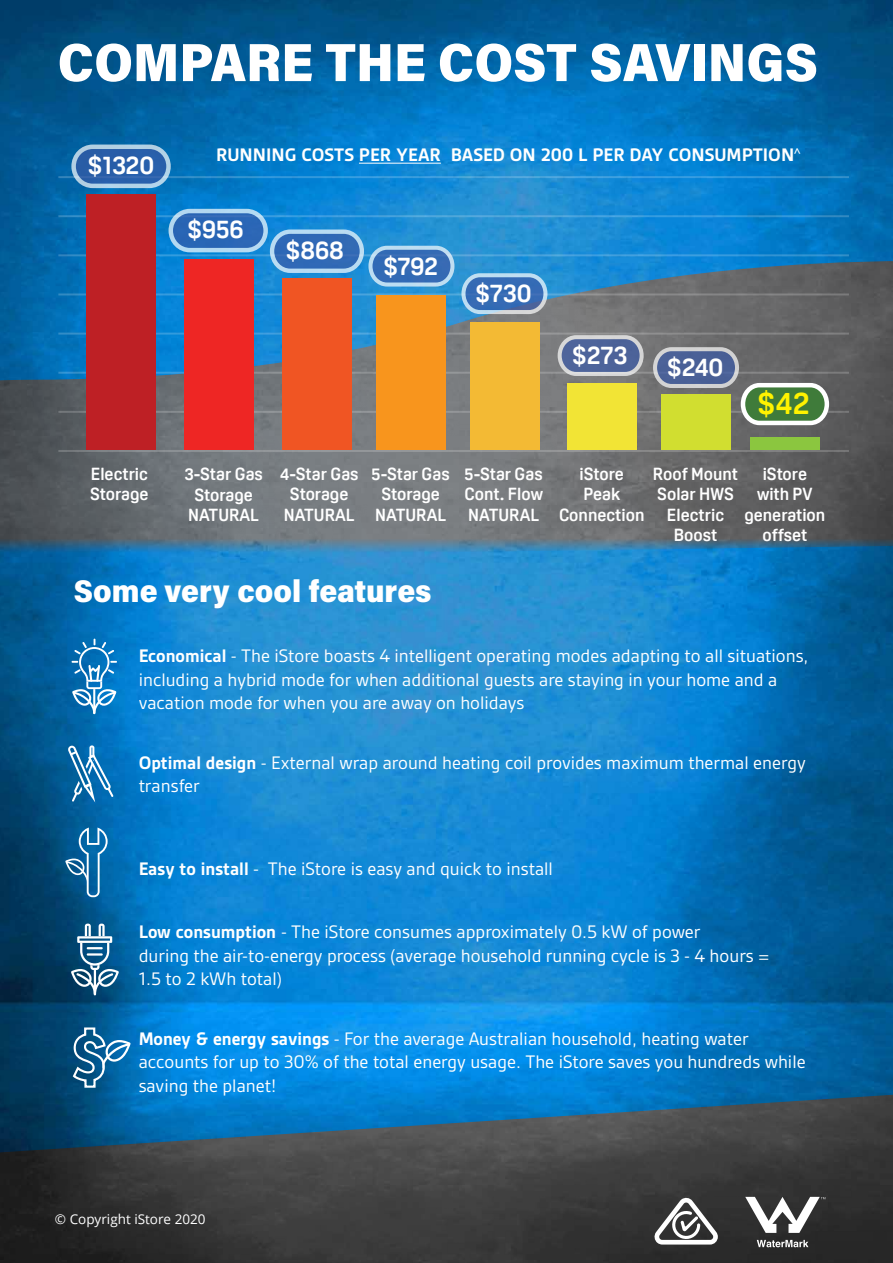
<style>
.page{position:relative;width:893px;height:1263px;background:#fff}
.page>*{position:absolute;margin:0;border:0;box-sizing:border-box;transform-origin:0 0}
.t1{font:54px "Acumin Variable Concept";letter-spacing:.005em;color:#fff}
.t2{font:31.5px "Acumin Variable Concept";color:#fff}
.t3{font:700 31.35px "Oscine";color:#fff200}
.t4{font:700 25.65px "Oscine";color:#fff}
.t5{font:19.5px/23.4px "Gesta";color:#fff}
.t6{font:700 19.5px "Gesta";color:#fff}
.t7{font:700 17.1px/20.5px "Oscine";color:#fff;text-align:center}
.t8{font:13.5px "Open Sans";color:#fff}
.s1{font-weight:700}
</style>
<div class="page">
<img style="left:0;top:0;width:893px;height:1092px">
<svg style="left:0;top:1092px;width:893px;height:171px;background:#304451"></svg>
<svg style="left:0;top:261px;width:893px;height:120px;background:#437190"></svg>
<svg style="left:757px;top:1240px;width:51px;height:7px"></svg>
<svg style="left:745px;top:1197px;width:80px;height:36px"></svg>
<svg style="left:653px;top:1197px;width:65px;height:47px"></svg>
<hr style="left:58px;top:176px;width:791px;height:2px;background:#fff">
<hr style="left:58px;top:215px;width:791px;height:2px;background:#fff">
<hr style="left:58px;top:254px;width:791px;height:2px;background:#fff">
<hr style="left:58px;top:293px;width:791px;height:2px;background:#fff">
<hr style="left:58px;top:333px;width:791px;height:2px;background:#fff">
<hr style="left:58px;top:372px;width:791px;height:2px;background:#fff">
<hr style="left:58px;top:411px;width:791px;height:2px;background:#fff">
<hr style="left:58px;top:450px;width:791px;height:2px;background:#fff">
<div style="left:86px;top:194px;width:69px;height:256px;background:#be2025"></div>
<div style="left:184px;top:260px;width:69px;height:190px;background:#ee2624"></div>
<div style="left:282px;top:278px;width:69px;height:172px;background:#f05523"></div>
<div style="left:470px;top:322px;width:70px;height:128px;background:#f3ba34"></div>
<div style="left:376px;top:295px;width:69px;height:155px;background:#f8951d"></div>
<div style="left:567px;top:383px;width:70px;height:67px;background:#f2e435"></div>
<div style="left:661px;top:394px;width:69px;height:56px;background:#d1de30"></div>
<div style="left:750px;top:437px;width:70px;height:13px;background:#8bc63f"></div>
<svg style="left:74px;top:147px;width:95px;height:39px;background:#2f63ab"></svg>
<div style="left:71px;top:145px;width:100px;height:43px;border:4px solid #fff;border-radius:19px"></div>
<svg style="left:171px;top:211px;width:95px;height:39px;background:#2f6ab7"></svg>
<div style="left:169px;top:209px;width:99px;height:43px;border:4px solid #fff;border-radius:19px"></div>
<svg style="left:272px;top:232px;width:90px;height:39px;background:#356db7"></svg>
<div style="left:270px;top:229px;width:94px;height:44px;border:4px solid #fff;border-radius:19px"></div>
<svg style="left:370px;top:248px;width:82px;height:37px;background:#396eb6"></svg>
<div style="left:368px;top:246px;width:86px;height:41px;border:4px solid #fff;border-radius:17px"></div>
<svg style="left:463px;top:275px;width:82px;height:37px;background:#3b6eb5"></svg>
<div style="left:461px;top:273px;width:86px;height:41px;border:4px solid #fff;border-radius:17px"></div>
<div style="left:560px;top:337px;width:82px;height:37px;background:#4d649b;border-radius:17px"></div>
<div style="left:558px;top:335px;width:86px;height:41px;border:4px solid #fff;border-radius:17px"></div>
<div style="left:655px;top:349px;width:82px;height:37px;background:#4a6097;border-radius:17px"></div>
<div style="left:653px;top:347px;width:86px;height:41px;border:4px solid #fff;border-radius:17px"></div>
<svg style="left:738px;top:381px;width:93px;height:46px"></svg>
<hr style="left:359px;top:163px;width:82px;height:1px;background:#fff">
<svg style="left:72px;top:639px;width:45px;height:75px;background:#3b8fc8"></svg>
<svg style="left:68px;top:745px;width:45px;height:57px;background:#3888bd"></svg>
<svg style="left:65px;top:827px;width:43px;height:70px;background:#2a78aa"></svg>
<svg style="left:71px;top:923px;width:48px;height:72px;background:#42799d"></svg>
<svg style="left:73px;top:1027px;width:58px;height:61px;background:#327aa9"></svg>
<h1 class="t1" style="left:58px;top:25px;width:762px">COMPARE THE COST SAVINGS</h1>
<h3 class="t4" style="left:88px;top:150px;width:68px">$1320</h3>
<p class="t6" style="left:216px;top:144px;width:586px">RUNNING COSTS PER YEAR BASED ON 200 L PER DAY CONSUMPTION<sup>^</sup></p>
<h3 class="t4" style="left:187px;top:215px;width:58px">$956</h3>
<h3 class="t4" style="left:286px;top:236px;width:60px">$868</h3>
<h3 class="t4" style="left:383px;top:251px;width:56px">$792</h3>
<h3 class="t4" style="left:476px;top:279px;width:58px">$730</h3>
<h3 class="t4" style="left:572px;top:341px;width:57px">$273</h3>
<h3 class="t4" style="left:667px;top:353px;width:58px">$240</h3>
<h3 class="t3" style="left:757px;top:386px;width:54px">$42</h3>
<p class="t7" style="left:90px;top:463px;width:60px;text-align:left">Electric<br>Storage</p>
<p class="t7" style="left:184px;top:464px;width:80px">3-Star Gas<br>Storage<br>NATURAL</p>
<p class="t7" style="left:280px;top:463px;width:80px">4-Star Gas<br>Storage<br>NATURAL</p>
<p class="t7" style="left:372px;top:463px;width:80px">5-Star Gas<br>Storage<br>NATURAL</p>
<p class="t7" style="left:464px;top:463px;width:80px;text-align:justify">5-Star Gas Cont. Flow NATURAL</p>
<p class="t7" style="left:559px;top:463px;width:87px">iStore<br>Peak<br>Connection</p>
<p class="t7" style="left:653px;top:463px;width:87px">Roof Mount<br>Solar HWS<br>Electric<br>Boost</p>
<p class="t7" style="left:744px;top:463px;width:82px">iStore<br>with PV generation offset</p>
<h2 class="t2" style="left:74px;top:569px;width:359px">Some very cool features</h2>
<p class="t5" style="left:139px;top:644px;width:671px"><span class="s1">Economical</span> - The iStore boasts 4 intelligent operating modes adapting to all situations, including a hybrid mode for when additional guests are staying in your home and a vacation mode for when you are away on holidays</p>
<p class="t5" style="left:139px;top:751px;width:669px"><span class="s1">Optimal design</span> - External wrap around heating coil provides maximum thermal energy transfer</p>
<p class="t5" style="left:139px;top:857px;width:416px"><span class="s1">Easy to install</span> - The iStore is easy and quick to install</p>
<p class="t5" style="left:139px;top:920px;width:632px"><span class="s1">Low consumption</span> - The iStore consumes approximately 0.5 kW of power<br>during the air-to-energy process (average household running cycle is 3 - 4 hours =<br>1.5 to 2 kWh total)</p>
<p class="t5" style="left:139px;top:1027px;width:668px"><span class="s1">Money &amp; energy savings</span> - For the average Australian household, heating water accounts for up to 30% of the total energy usage. The iStore saves you hundreds while saving the planet!</p>
<p class="t8" style="left:55px;top:1210px;width:152px">© Copyright iStore 2020</p>
</div>
